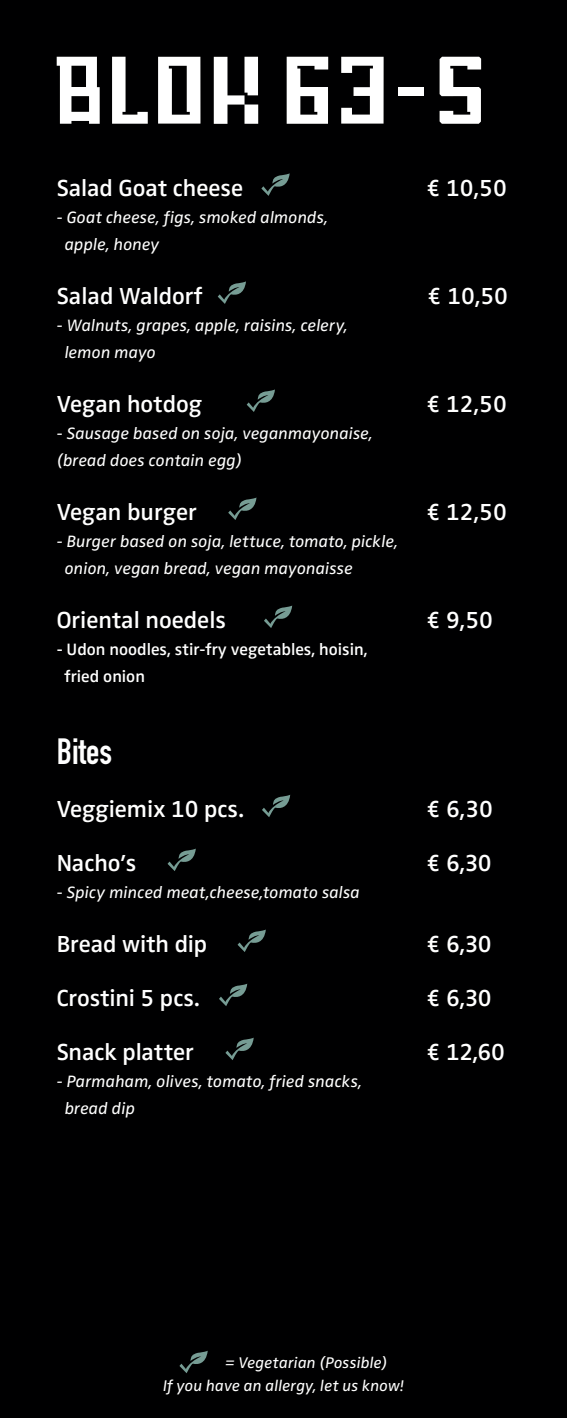
<style>
.page{position:relative;width:567px;height:1418px;background:#fff}
.page>*{position:absolute;margin:0;border:0;box-sizing:border-box;transform-origin:0 0}
.t1{font:700 36px "DIN Condensed";color:#fff}
.t2{font:600 24px "Zwo Pro";color:#fff}
.t3{font:italic 17px/27px "Zwo Pro";letter-spacing:.01em;color:#fff}
.t4{font:600 17px/27px "Zwo Pro";color:#fff}
.t5{font:italic 16px/23.6px "Zwo Pro";letter-spacing:.01em;color:#fff}
</style>
<div class="page">
<div style="left:0;top:0;width:567px;height:1417px;background:#000001"></div>
<svg style="left:287px;top:57px;width:41px;height:67px"></svg>
<svg style="left:214px;top:57px;width:44px;height:67px"></svg>
<svg style="left:112px;top:57px;width:36px;height:67px"></svg>
<svg style="left:57px;top:57px;width:43px;height:67px"></svg>
<svg style="left:158px;top:57px;width:42px;height:67px"></svg>
<svg style="left:341px;top:57px;width:43px;height:67px"></svg>
<div style="left:398px;top:87px;width:26px;height:9px;background:#fff"></div>
<svg style="left:440px;top:57px;width:41px;height:67px"></svg>
<svg style="left:179px;top:1350px;width:29px;height:23px"></svg>
<svg style="left:261px;top:173px;width:29px;height:23px"></svg>
<svg style="left:218px;top:281px;width:28px;height:23px"></svg>
<svg style="left:247px;top:389px;width:28px;height:23px"></svg>
<svg style="left:228px;top:497px;width:28px;height:23px"></svg>
<svg style="left:264px;top:605px;width:28px;height:23px"></svg>
<svg style="left:262px;top:795px;width:28px;height:22px"></svg>
<svg style="left:168px;top:848px;width:28px;height:23px"></svg>
<svg style="left:238px;top:929px;width:28px;height:23px"></svg>
<svg style="left:219px;top:984px;width:28px;height:22px"></svg>
<svg style="left:225px;top:1037px;width:29px;height:23px"></svg>
<h2 class="t2" style="left:57px;top:170px;width:188px">Salad Goat cheese</h2>
<h2 class="t2" style="left:427px;top:170px;width:82px">€ 10,50</h2>
<p class="t3" style="left:65px;top:203px;width:265px;text-indent:-8px">- Goat cheese, figs, smoked almonds, apple, honey</p>
<h2 class="t2" style="left:57px;top:278px;width:147px">Salad Waldorf</h2>
<h2 class="t2" style="left:428px;top:278px;width:82px">€ 10,50</h2>
<p class="t3" style="left:65px;top:311px;width:284px;text-indent:-8px">- Walnuts, grapes, apple, raisins, celery, lemon mayo</p>
<h2 class="t2" style="left:57px;top:386px;width:147px">Vegan hotdog</h2>
<h2 class="t2" style="left:427px;top:386px;width:82px">€ 12,50</h2>
<p class="t3" style="left:57px;top:419px;width:318px">- Sausage based on soja, veganmayonaise, (bread does contain egg)</p>
<h2 class="t2" style="left:57px;top:494px;width:142px">Vegan burger</h2>
<h2 class="t2" style="left:427px;top:494px;width:82px">€ 12,50</h2>
<p class="t3" style="left:65px;top:527px;width:335px;text-indent:-8px">- Burger based on soja, lettuce, tomato, pickle, onion, vegan bread, vegan mayonaisse</p>
<h2 class="t2" style="left:57px;top:602px;width:171px">Oriental noedels</h2>
<h2 class="t2" style="left:427px;top:602px;width:68px">€ 9,50</h2>
<p class="t4" style="left:65px;top:635px;width:304px;text-indent:-8px">- Udon noodles, stir-fry vegetables, hoisin, fried onion</p>
<h1 class="t1" style="left:57px;top:727px;width:57px">Bites</h1>
<h2 class="t2" style="left:57px;top:791px;width:189px">Veggiemix 10 pcs.</h2>
<h2 class="t2" style="left:427px;top:791px;width:68px">€ 6,30</h2>
<h2 class="t2" style="left:57px;top:845px;width:81px">Nacho’s</h2>
<h2 class="t2" style="left:427px;top:845px;width:66px">€ 6,30</h2>
<p class="t3" style="left:57px;top:878px;width:305px">- Spicy minced meat,cheese,tomato salsa</p>
<h2 class="t2" style="left:57px;top:926px;width:152px">Bread with dip</h2>
<h2 class="t2" style="left:427px;top:926px;width:66px">€ 6,30</h2>
<h2 class="t2" style="left:57px;top:980px;width:145px">Crostini 5 pcs.</h2>
<h2 class="t2" style="left:427px;top:980px;width:66px">€ 6,30</h2>
<h2 class="t2" style="left:57px;top:1034px;width:139px">Snack platter</h2>
<h2 class="t2" style="left:427px;top:1034px;width:80px">€ 12,60</h2>
<p class="t3" style="left:65px;top:1067px;width:299px;text-indent:-8px">- Parmaham, olives, tomato, fried snacks, bread dip</p>
<p class="t5" style="left:163px;top:1349px;width:242px;text-indent:62px">= Vegetarian (Possible)<br>If you have an allergy, let us know!</p>
</div>
